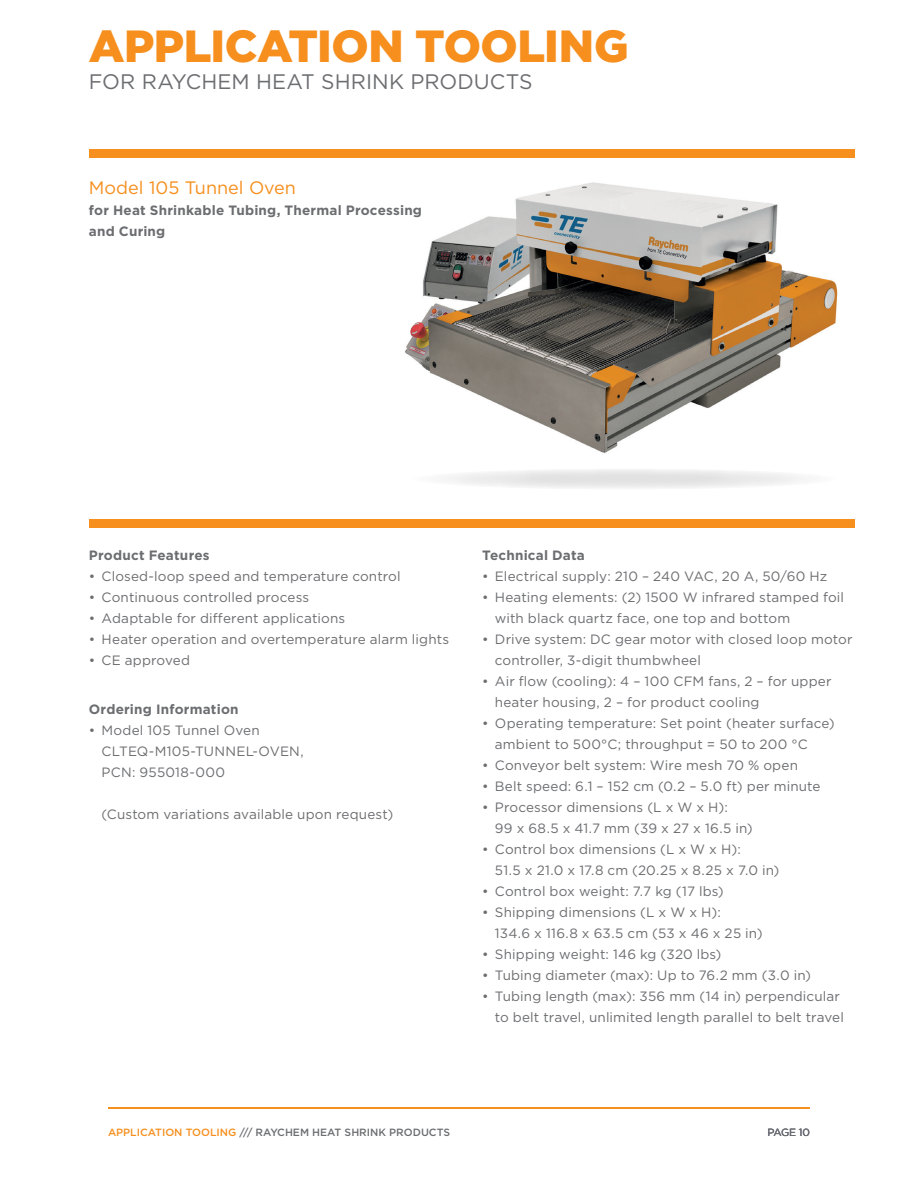
<style>
.page{position:relative;width:918px;height:1188px;background:#fff}
.page>*{position:absolute;margin:0;border:0;box-sizing:border-box;transform-origin:0 0}
.t1{font:900 45px "Gotham";letter-spacing:-.01em;color:#f68f1e}
.t2{font:21px "Gotham";letter-spacing:.005em;color:#6c6d70}
.t3{font:18px "Gotham";color:#f68f1e}
.t4{font:13.5px/21px "Gotham";letter-spacing:.01em;color:#6c6d70}
.t5{font:700 13.5px/21px "Gotham";letter-spacing:.015em;color:#6c6d70}
.t6{font:500 10.5px "Gotham";color:#6c6d70}
.t7{font:10.5px "Gotham";letter-spacing:-.04em;color:#696b73}
.s1{color:#f68f1e}
</style>
<div class="page">
<img style="left:405px;top:182px;width:433px;height:271px">
<div style="left:89px;top:150px;width:765px;height:8px;background:#f68f1e"></div>
<div style="left:89px;top:520px;width:765px;height:8px;background:#f68f1e"></div>
<svg style="left:408px;top:469px;width:433px;height:21px;fill:#eee"></svg>
<hr style="left:108px;top:1107px;width:702px;height:2px;background:#f68f1e">
<h1 class="t1" style="left:89px;top:15px;width:541px">APPLICATION TOOLING</h1>
<h2 class="t2" style="left:89px;top:68px;width:445px">FOR RAYCHEM HEAT SHRINK PRODUCTS</h2>
<h3 class="t3" style="left:89px;top:176px;width:209px">Model 105 Tunnel Oven</h3>
<p class="t5" style="left:89px;top:199px;width:335px">for Heat Shrinkable Tubing, Thermal Processing and Curing</p>
<p class="t5" style="left:89px;top:545px;width:122px">Product Features</p>
<p class="t4" style="left:89px;top:566px;width:313px">• Closed-loop speed and temperature control</p>
<p class="t4" style="left:89px;top:587px;width:222px">• Continuous controlled process</p>
<p class="t4" style="left:89px;top:608px;width:258px">• Adaptable for different applications</p>
<p class="t4" style="left:89px;top:629px;width:362px">• Heater operation and overtemperature alarm lights</p>
<p class="t4" style="left:89px;top:650px;width:103px">• CE approved</p>
<p class="t5" style="left:89px;top:699px;width:151px">Ordering Information</p>
<p class="t4" style="left:102px;top:720px;width:204px;text-indent:-13px">• Model 105 Tunnel Oven<br>CLTEQ-M105-TUNNEL-OVEN,<br>PCN: 955018-000</p>
<p class="t4" style="left:102px;top:804px;width:293px">(Custom variations available upon request)</p>
<p class="t5" style="left:482px;top:545px;width:104px">Technical Data</p>
<p class="t4" style="left:482px;top:566px;width:347px">• Electrical supply: 210 – 240 VAC, 20 A, 50/60 Hz</p>
<p class="t4" style="left:495px;top:587px;width:351px;text-indent:-13px">• Heating elements: (2) 1500 W infrared stamped foil with black quartz face, one top and bottom</p>
<p class="t4" style="left:495px;top:629px;width:359px;text-indent:-13px">• Drive system: DC gear motor with closed loop motor controller, 3-digit thumbwheel</p>
<p class="t4" style="left:495px;top:671px;width:338px;text-indent:-13px">• Air flow (cooling): 4 – 100 CFM fans, 2 – for upper heater housing, 2 – for product cooling</p>
<p class="t4" style="left:495px;top:713px;width:341px;text-indent:-13px">• Operating temperature: Set point (heater surface) ambient to 500°C; throughput = 50 to 200 °C</p>
<p class="t4" style="left:482px;top:755px;width:317px">• Conveyor belt system: Wire mesh 70 % open</p>
<p class="t4" style="left:482px;top:776px;width:340px">• Belt speed: 6.1 – 152 cm (0.2 – 5.0 ft) per minute</p>
<p class="t4" style="left:495px;top:797px;width:259px;text-indent:-13px">• Processor dimensions (L x W x H):<br>99 x 68.5 x 41.7 mm (39 x 27 x 16.5 in)</p>
<p class="t4" style="left:495px;top:839px;width:286px;text-indent:-13px">• Control box dimensions (L x W x H):<br>51.5 x 21.0 x 17.8 cm (20.25 x 8.25 x 7.0 in)</p>
<p class="t4" style="left:482px;top:881px;width:243px">• Control box weight: 7.7 kg (17 lbs)</p>
<p class="t4" style="left:495px;top:902px;width:269px;text-indent:-13px">• Shipping dimensions (L x W x H):<br>134.6 x 116.8 x 63.5 cm (53 x 46 x 25 in)</p>
<p class="t4" style="left:482px;top:944px;width:241px">• Shipping weight: 146 kg (320 lbs)</p>
<p class="t4" style="left:482px;top:965px;width:330px">• Tubing diameter (max): Up to 76.2 mm (3.0 in)</p>
<p class="t4" style="left:482px;top:986px;width:363px;text-align:right">• Tubing length (max): 356 mm (14 in) perpendicular to belt travel, unlimited length parallel to belt travel</p>
<p class="t6" style="left:108px;top:1125px;width:344px"><span class="s1">APPLICATION TOOLING</span> /// RAYCHEM HEAT SHRINK PRODUCTS</p>
<p class="t7" style="left:767px;top:1126px;width:44px">PAGE 10</p>
</div>
